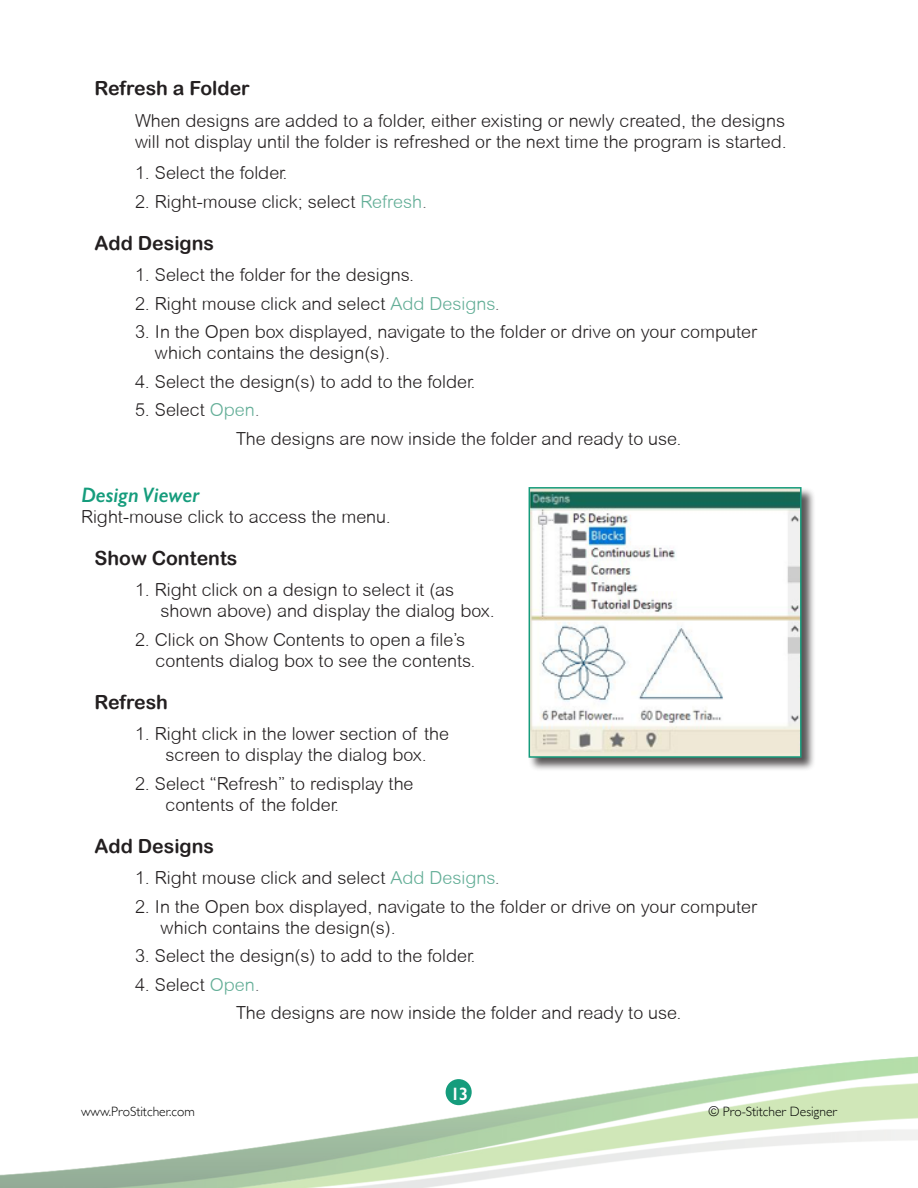
<style>
.page{position:relative;width:918px;height:1188px;background:#fff}
.page>*{position:absolute;margin:0;border:0;box-sizing:border-box;transform-origin:0 0}
.t1{font:italic 600 21px "Gill Sans";color:#159c7c}
.t2{font:19.5px "Arial Rounded MT Bold";color:#231f20}
.t3{font:300 18px "Arial Rounded MT";color:#231f20}
.t4{font:600 18px "Gill Sans";color:#fff}
.t5{font:300 13.5px "Gill Sans";color:#000}
.s1{color:#63ae97}
.s2{color:#636366}
</style>
<div class="page">
<img style="left:0;top:1056px;width:918px;height:132px">
<div style="left:446px;top:1079px;width:26px;height:26px;background:#159c7c;border-radius:50%"></div>
<div style="left:529px;top:487px;width:287px;height:285px;background:#231f20;opacity:.75"></div>
<img style="left:532px;top:490px;width:267px;height:265px">
<div style="left:529px;top:487px;width:273px;height:271px;border:2px solid #159c7c"></div>
<p class="t2" style="left:94px;top:77px;width:157px">Refresh a Folder</p>
<p class="t3" style="left:135px;top:110px;width:652px">When designs are added to a folder, either existing or newly created, the designs</p>
<p class="t3" style="left:135px;top:131px;width:653px">will not display until the folder is refreshed or the next time the program is started.</p>
<p class="t3" style="left:135px;top:162px;width:154px">1. Select the folder.</p>
<p class="t3" style="left:135px;top:191px;width:294px">2. Right-mouse click; select <span class="s1">Refresh</span><span class="s2">.</span></p>
<p class="t2" style="left:94px;top:231px;width:121px">Add Designs</p>
<p class="t3" style="left:135px;top:264px;width:281px">1. Select the folder for the designs.</p>
<p class="t3" style="left:135px;top:293px;width:366px">2. Right mouse click and select <span class="s1">Add Designs</span><span class="s2">.</span></p>
<p class="t3" style="left:135px;top:321px;width:624px">3. In the Open box displayed, navigate to the folder or drive on your computer</p>
<p class="t3" style="left:155px;top:342px;width:237px">which contains the design(s).</p>
<p class="t3" style="left:135px;top:371px;width:342px">4. Select the design(s) to add to the folder.</p>
<p class="t3" style="left:135px;top:399px;width:126px">5. Select <span class="s1">Open</span><span class="s2">.</span></p>
<p class="t3" style="left:236px;top:428px;width:447px">The designs are now inside the folder and ready to use.</p>
<p class="t1" style="left:81px;top:482px;width:120px">Design Viewer</p>
<p class="t3" style="left:81px;top:506px;width:312px">Right-mouse click to access the menu.</p>
<p class="t2" style="left:94px;top:546px;width:145px">Show Contents</p>
<p class="t3" style="left:135px;top:579px;width:321px">1. Right click on a design to select it (as</p>
<p class="t3" style="left:160px;top:600px;width:336px">shown above) and display the dialog box.</p>
<p class="t3" style="left:135px;top:629px;width:332px">2. Click on Show Contents to open a file’s</p>
<p class="t3" style="left:156px;top:650px;width:321px">contents dialog box to see the contents.</p>
<p class="t2" style="left:94px;top:690px;width:75px">Refresh</p>
<p class="t3" style="left:135px;top:723px;width:316px">1. Right click in the lower section of the</p>
<p class="t3" style="left:165px;top:744px;width:263px">screen to display the dialog box.</p>
<p class="t3" style="left:135px;top:773px;width:280px">2. Select “Refresh” to redisplay the</p>
<p class="t3" style="left:165px;top:794px;width:175px">contents of the folder.</p>
<p class="t2" style="left:94px;top:834px;width:121px">Add Designs</p>
<p class="t3" style="left:135px;top:867px;width:366px">1. Right mouse click and select <span class="s1">Add Designs</span><span class="s2">.</span></p>
<p class="t3" style="left:135px;top:896px;width:624px">2. In the Open box displayed, navigate to the folder or drive on your computer</p>
<p class="t3" style="left:160px;top:917px;width:237px">which contains the design(s).</p>
<p class="t3" style="left:135px;top:945px;width:342px">3. Select the design(s) to add to the folder.</p>
<p class="t3" style="left:135px;top:974px;width:126px">4. Select <span class="s1">Open</span><span class="s2">.</span></p>
<p class="t3" style="left:236px;top:1002px;width:447px">The designs are now inside the folder and ready to use.</p>
<p class="t4" style="left:450px;top:1083px;width:19px">13</p>
<p class="t5" style="left:81px;top:1101px;width:115px">www.ProStitcher.com</p>
<p class="t5" style="left:708px;top:1101px;width:130px">© Pro-Stitcher Designer</p>
</div>
